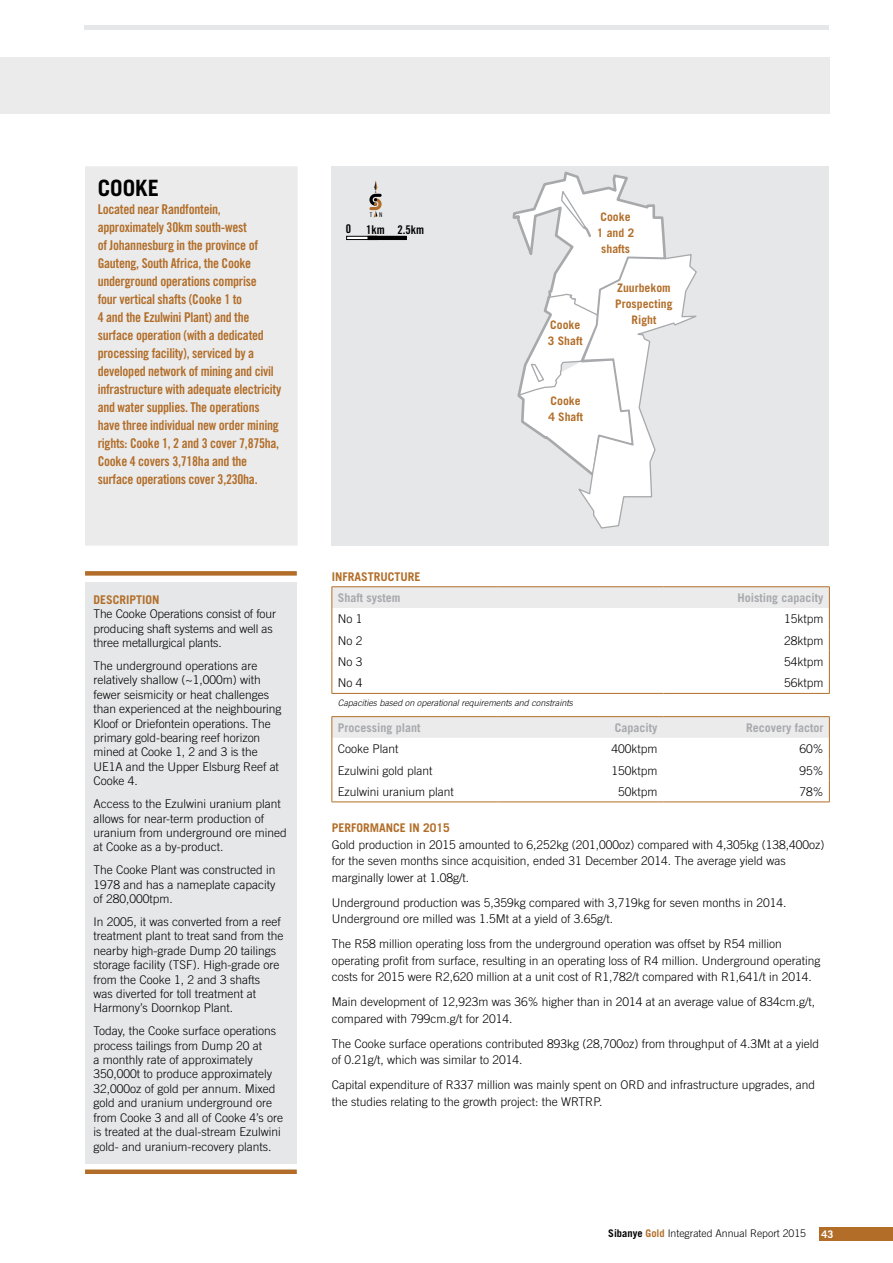
<style>
.page{position:relative;width:893px;height:1263px;background:#fff}
.page>*{position:absolute;margin:0;border:0;box-sizing:border-box;transform-origin:0 0}
.heading_1{font:700 22.5px "Trade Gothic";color:#000}
.Intro_paragraph{font:13.5px/18px "Trade Gothic Bold Cond Twenty";letter-spacing:-.02em;color:#b26e29}
.Body_copy{font:300 12px/14.4px "Trade Gothic";color:#000}
.Body_copy-2{font:700 12px "Trade Gothic";color:#a7a9ac}
.heading_2{font:700 12px "Trade Gothic";color:#b26e29}
.heading_1-2{font:700 12px "Trade Gothic";color:#b26e29}
.t1{font:12px "Trade Gothic Bold Cond Twenty";color:#000}
.t2{font:700 11.7px/16.2px "Trade Gothic";color:#b26e29;text-align:center}
.t3{font:300 10.5px "Trade Gothic";color:#000}
.t4{font:700 10.5px "Trade Gothic";color:#fff}
.footnote{font:italic 300 9px "Trade Gothic";color:#000}
.t5{font:6.3px "Trade Gothic Cond Eighteen";color:#000}
.s1{font-weight:700}
.s2{font-weight:700;color:#b26e29}
</style>
<div class="page">
<div style="left:85px;top:166px;width:213px;height:380px;background:#ebebec"></div>
<div style="left:331px;top:166px;width:498px;height:380px;background:#e6e7e8"></div>
<svg style="left:513px;top:172px;width:184px;height:357px"></svg>
<div style="left:85px;top:582px;width:212px;height:581px;background:#e6e7e8"></div>
<div style="left:85px;top:571px;width:212px;height:5px;background:#b26e29"></div>
<div style="left:85px;top:1169px;width:212px;height:5px;background:#b26e29"></div>
<svg style="left:333px;top:587px;width:496px;height:151px"></svg>
<hr style="left:332px;top:716px;width:166px;height:1px;background:#b26e29">
<hr style="left:498px;top:716px;width:165px;height:1px;background:#b26e29">
<hr style="left:663px;top:716px;width:167px;height:1px;background:#b26e29">
<svg style="left:332px;top:717px;width:1px;height:85px"></svg>
<svg style="left:829px;top:717px;width:1px;height:85px"></svg>
<hr style="left:332px;top:586px;width:166px;height:1px;background:#b26e29">
<hr style="left:498px;top:586px;width:165px;height:1px;background:#b26e29">
<hr style="left:663px;top:586px;width:167px;height:1px;background:#b26e29">
<svg style="left:332px;top:587px;width:1px;height:106px"></svg>
<svg style="left:829px;top:587px;width:1px;height:106px"></svg>
<hr style="left:332px;top:802px;width:166px;height:1px;background:#b26e29">
<hr style="left:498px;top:802px;width:165px;height:1px;background:#b26e29">
<hr style="left:663px;top:802px;width:167px;height:1px;background:#b26e29">
<hr style="left:332px;top:693px;width:166px;height:1px;background:#b26e29">
<hr style="left:498px;top:693px;width:165px;height:1px;background:#b26e29">
<hr style="left:663px;top:693px;width:167px;height:1px;background:#b26e29">
<div style="left:0;top:57px;width:829px;height:57px;background:#ebebec"></div>
<div style="left:346px;top:236px;width:31px;height:4px;border:1px solid #000"></div>
<div style="left:368px;top:236px;width:38px;height:4px;border:1px solid #000"></div>
<svg style="left:369px;top:181px;width:13px;height:36px"></svg>
<div style="left:819px;top:1227px;width:74px;height:13px;background:#b26e29"></div>
<hr style="left:85px;top:26px;width:744px;height:4px;background:#e6e7e8">
<p class="heading_1" style="left:98px;top:175px;width:63px">COOKE</p>
<p class="Intro_paragraph" style="left:98px;top:201px;width:185px">Located near Randfontein, approximately 30km south-west<br>of Johannesburg in the province of Gauteng, South Africa, the Cooke underground operations comprise<br>four vertical shafts (Cooke 1 to<br>4 and the Ezulwini Plant) and the surface operation (with a dedicated processing facility), serviced by a developed network of mining and civil infrastructure with adequate electricity and water supplies. The operations have three individual new order mining rights: Cooke 1, 2 and 3 cover 7,875ha, Cooke 4 covers 3,718ha and the surface operations cover 3,230ha.</p>
<p class="t2" style="left:597px;top:208px;width:39px">Cooke<br>1 and 2 shafts</p>
<p class="t5" style="left:370px;top:211px;width:14px">T N</p>
<p class="t1" style="left:346px;top:222px;width:7px">0</p>
<p class="t1" style="left:366px;top:222px;width:60px">1km 2.5km</p>
<p class="t2" style="left:615px;top:279px;width:59px">Zuurbekom<br>Prospecting<br>Right</p>
<p class="t2" style="left:548px;top:317px;width:36px;text-align:left">Cooke<br>3 Shaft</p>
<p class="t2" style="left:548px;top:393px;width:36px;text-align:left">Cooke<br>4 Shaft</p>
<p class="heading_2" style="left:94px;top:592px;width:68px">DESCRIPTION</p>
<p class="Body_copy" style="left:94px;top:607px;width:184px">The Cooke Operations consist of four producing shaft systems and well as three metallurgical plants.</p>
<p class="Body_copy" style="left:94px;top:658px;width:189px">The underground operations are relatively shallow (~1,000m) with fewer seismicity or heat challenges than experienced at the neighbouring<br>Kloof or Driefontein operations. The primary gold-bearing reef horizon mined at Cooke 1, 2 and 3 is the<br>UE1A and the Upper Elsburg Reef at<br>Cooke 4.</p>
<p class="Body_copy" style="left:94px;top:796px;width:195px">Access to the Ezulwini uranium plant allows for near-term production of uranium from underground ore mined at Cooke as a by-product.</p>
<p class="Body_copy" style="left:94px;top:863px;width:184px;text-align:justify">The Cooke Plant was constructed in 1978 and has a nameplate capacity of 280,000tpm.</p>
<p class="Body_copy" style="left:94px;top:914px;width:192px">In 2005, it was converted from a reef treatment plant to treat sand from the nearby high-grade Dump 20 tailings storage facility (TSF). High-grade ore from the Cooke 1, 2 and 3 shafts<br>was diverted for toll treatment at Harmony’s Doornkop Plant.</p>
<p class="Body_copy" style="left:94px;top:1024px;width:191px">Today, the Cooke surface operations process tailings from Dump 20 at<br>a monthly rate of approximately 350,000t to produce approximately 32,000oz of gold per annum. Mixed gold and uranium underground ore from Cooke 3 and all of Cooke 4’s ore is treated at the dual-stream Ezulwini gold- and uranium-recovery plants.</p>
<p class="heading_2" style="left:332px;top:569px;width:90px">INFRASTRUCTURE</p>
<p class="Body_copy-2" style="left:338px;top:590px;width:64px">Shaft system</p>
<p class="Body_copy-2" style="left:737px;top:590px;width:88px">Hoisting capacity</p>
<p class="Body_copy" style="left:338px;top:612px;width:26px">No 1</p>
<p class="Body_copy" style="left:784px;top:612px;width:41px">15ktpm</p>
<p class="Body_copy" style="left:338px;top:633px;width:26px">No 2</p>
<p class="Body_copy" style="left:784px;top:633px;width:41px">28ktpm</p>
<p class="Body_copy" style="left:338px;top:654px;width:26px">No 3</p>
<p class="Body_copy" style="left:784px;top:654px;width:41px">54ktpm</p>
<p class="Body_copy" style="left:338px;top:676px;width:26px">No 4</p>
<p class="Body_copy" style="left:784px;top:676px;width:41px">56ktpm</p>
<p class="footnote" style="left:338px;top:697px;width:237px">Capacities based on operational requirements and constraints</p>
<p class="Body_copy-2" style="left:338px;top:720px;width:84px">Processing plant</p>
<p class="Body_copy-2" style="left:615px;top:720px;width:44px">Capacity</p>
<p class="Body_copy-2" style="left:746px;top:720px;width:79px">Recovery factor</p>
<p class="Body_copy" style="left:338px;top:742px;width:62px">Cooke Plant</p>
<p class="Body_copy" style="left:611px;top:742px;width:48px">400ktpm</p>
<p class="Body_copy" style="left:799px;top:742px;width:26px">60%</p>
<p class="Body_copy" style="left:338px;top:763px;width:96px">Ezulwini gold plant</p>
<p class="Body_copy" style="left:611px;top:763px;width:48px">150ktpm</p>
<p class="Body_copy" style="left:799px;top:763px;width:26px">95%</p>
<p class="Body_copy" style="left:338px;top:784px;width:118px">Ezulwini uranium plant</p>
<p class="Body_copy" style="left:618px;top:784px;width:41px">50ktpm</p>
<p class="Body_copy" style="left:799px;top:784px;width:26px">78%</p>
<p class="heading_1-2" style="left:332px;top:821px;width:120px">PERFORMANCE IN 2015</p>
<p class="Body_copy" style="left:332px;top:836px;width:494px;line-height:16.5px">Gold production in 2015 amounted to 6,252kg (201,000oz) compared with 4,305kg (138,400oz) for the seven months since acquisition, ended 31 December 2014. The average yield was marginally lower at 1.08g/t.</p>
<p class="Body_copy" style="left:332px;top:894px;width:456px;line-height:16.5px">Underground production was 5,359kg compared with 3,719kg for seven months in 2014.<br>Underground ore milled was 1.5Mt at a yield of 3.65g/t.</p>
<p class="Body_copy" style="left:332px;top:936px;width:490px;line-height:16.5px">The R58 million operating loss from the underground operation was offset by R54 million operating profit from surface, resulting in an operating loss of R4 million. Underground operating costs for 2015 were R2,620 million at a unit cost of R1,782/t compared with R1,641/t in 2014.</p>
<p class="Body_copy" style="left:332px;top:994px;width:485px;line-height:16.5px">Main development of 12,923m was 36% higher than in 2014 at an average value of 834cm.g/t, compared with 799cm.g/t for 2014.</p>
<p class="Body_copy" style="left:332px;top:1035px;width:489px;line-height:16.5px">The Cooke surface operations contributed 893kg (28,700oz) from throughput of 4.3Mt at a yield of 0.21g/t, which was similar to 2014.</p>
<p class="Body_copy" style="left:332px;top:1077px;width:485px;line-height:16.5px">Capital expenditure of R337 million was mainly spent on ORD and infrastructure upgrades, and the studies relating to the growth project: the WRTRP.</p>
<p class="t3" style="left:608px;top:1226px;width:199px"><span class="s1">Sibanye</span> <span class="s2">Gold</span> Integrated Annual Report 2015</p>
<p class="t4" style="left:821px;top:1227px;width:13px">43</p>
</div>
